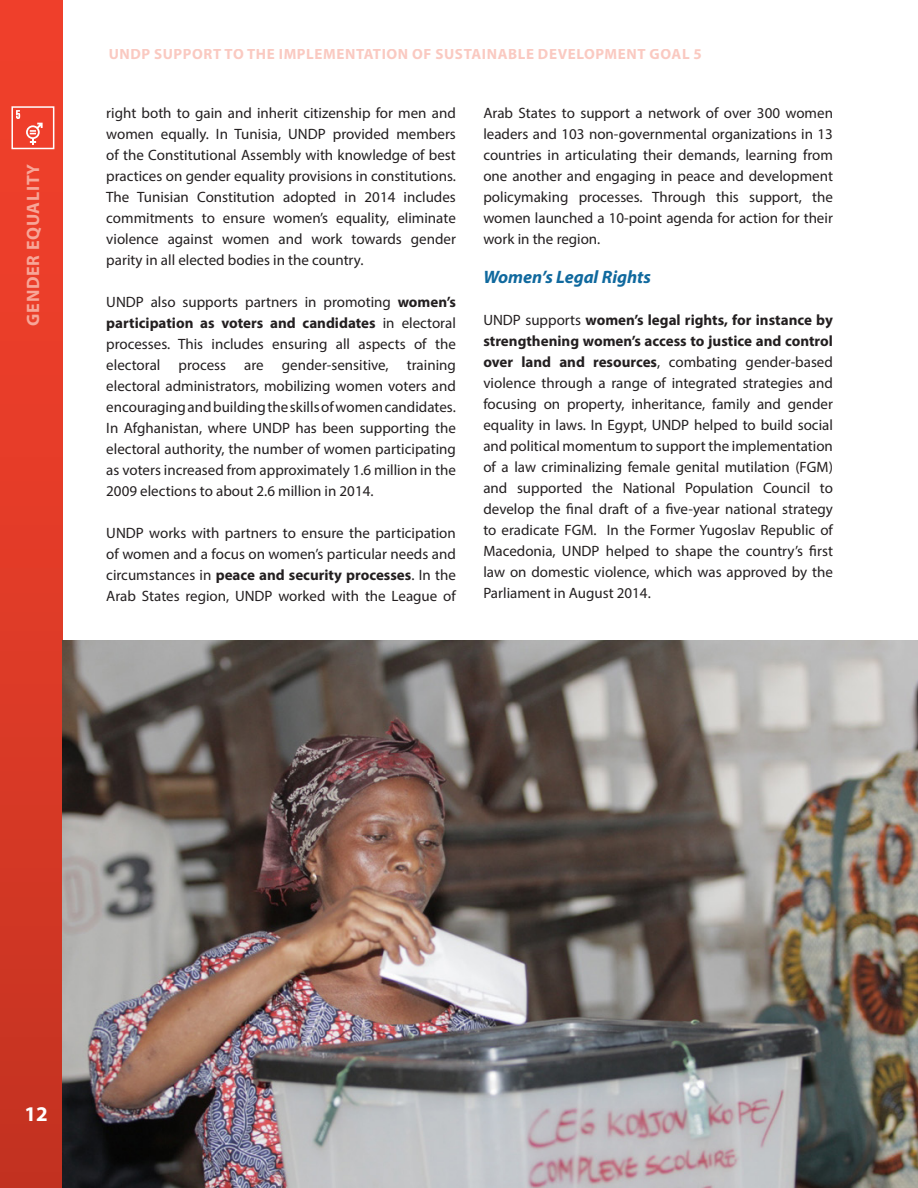
<style>
.page{position:relative;width:918px;height:1188px;background:#fff}
.page>*{position:absolute;margin:0;border:0;box-sizing:border-box;transform-origin:0 0}
.t1{font:700 21px "Myriad Pro";color:#fff}
.subheading{font:italic 700 18px "Myriad Pro";color:#10699e}
.t2{font:700 18px "Myriad Pro";letter-spacing:.04em;color:#f7a698}
.t3{font:15px/21px "Myriad Pro";color:#231f20;text-align:justify}
.t4{font:700 15px "Myriad Pro";letter-spacing:.04em;color:#f7a698}
.s1{font-weight:700}
</style>
<div class="page">
<div style="left:0;top:0;width:62px;height:1188px;background:linear-gradient(to bottom,#f6422d,#c63321)"></div>
<div style="left:11px;top:106px;width:43px;height:43px;background:#ef3e2b;border:2px solid #fff"></div>
<svg style="left:16px;top:110px;width:4px;height:9px"></svg>
<svg style="left:26px;top:123px;width:17px;height:22px"></svg>
<img style="left:62px;top:640px;width:856px;height:548px">
<p class="t2" style="left:21px;top:326px;width:163px;rotate:-90deg">GENDER EQUALITY</p>
<p class="t4" style="left:109px;top:44px;width:595px">UNDP SUPPORT TO THE IMPLEMENTATION OF SUSTAINABLE DEVELOPMENT GOAL 5</p>
<p class="t3" style="left:106px;top:102px;width:351px">right both to gain and inherit citizenship for men and women equally. In Tunisia, UNDP provided members of the Constitutional Assembly with knowledge of best practices on gender equality provisions in constitutions.<br>The Tunisian Constitution adopted in 2014 includes commitments to ensure women’s equality, eliminate violence against women and work towards gender parity in all elected bodies in the country.</p>
<p class="t3" style="left:106px;top:291px;width:351px">UNDP also supports partners in promoting <span class="s1">women’s participation as voters and candidates</span> in electoral processes. This includes ensuring all aspects of the electoral process are gender-sensitive, training electoral administrators, mobilizing women voters and encouraging and building the skills of women candidates.<br>In Afghanistan, where UNDP has been supporting the electoral authority, the number of women participating as voters increased from approximately 1.6 million in the 2009 elections to about 2.6 million in 2014.</p>
<p class="t3" style="left:106px;top:522px;width:351px">UNDP works with partners to ensure the participation of women and a focus on women’s particular needs and circumstances in <span class="s1">peace and security processes</span>. In the Arab States region, UNDP worked with the League of</p>
<p class="t3" style="left:483px;top:102px;width:351px">Arab States to support a network of over 300 women leaders and 103 non-governmental organizations in 13 countries in articulating their demands, learning from one another and engaging in peace and development policymaking processes. Through this support, the women launched a 10-point agenda for action for their work in the region.</p>
<p class="subheading" style="left:483px;top:265px;width:169px">Women’s Legal Rights</p>
<p class="t3" style="left:483px;top:309px;width:351px">UNDP supports <span class="s1">women’s legal rights, for instance by strengthening women’s access to justice and control over land and resources</span>, combating gender-based violence through a range of integrated strategies and focusing on property, inheritance, family and gender equality in laws. In Egypt, UNDP helped to build social and political momentum to support the implementation of a law criminalizing female genital mutilation (FGM) and supported the National Population Council to develop the final draft of a five-year national strategy to eradicate FGM. In the Former Yugoslav Republic of Macedonia, UNDP helped to shape the country’s first law on domestic violence, which was approved by the Parliament in August 2014.</p>
<h1 class="t1" style="left:24px;top:1100px;width:25px">12</h1>
</div>
